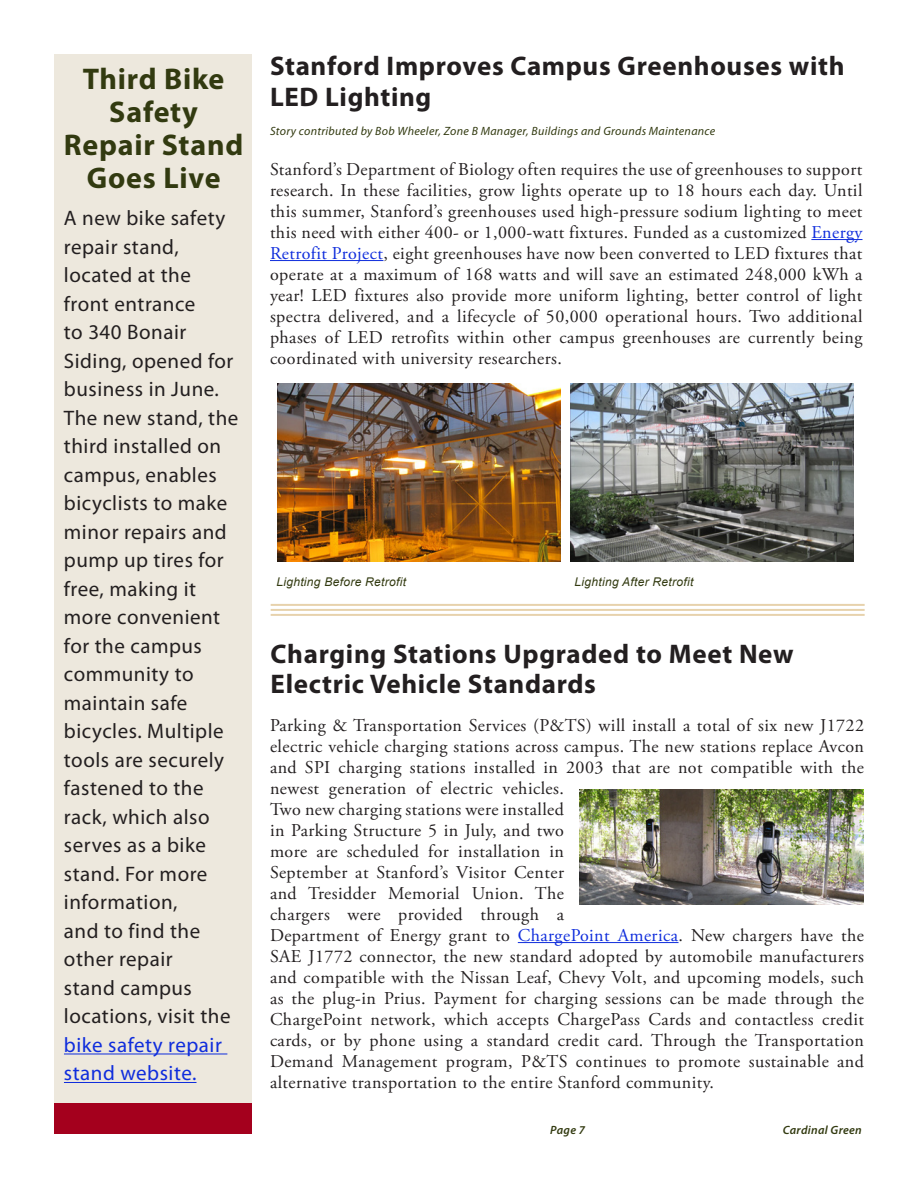
<style>
.page{position:relative;width:918px;height:1188px;background:#fff}
.page>*{position:absolute;margin:0;border:0;box-sizing:border-box;transform-origin:0 0}
.t1{font:700 30px/33px "Myriad Pro";letter-spacing:.025em;color:#323a10;text-align:center}
.t2{font:700 27px/31.5px "Myriad Pro";letter-spacing:.025em;color:#231f20}
.t3{font:21px/28.5px "Myriad Pro";letter-spacing:.025em;color:#231f20}
.t4{font:21px/28.5px "Myriad Pro";letter-spacing:.025em;color:#0f2ddc}
.t5{font:18px/21px "Adobe Garamond Pro";letter-spacing:.025em;color:#231f20;text-align:justify}
.t6{font:italic 12px "Myriad Pro";letter-spacing:.025em;color:#323a10}
.t7{font:italic 12px "Arial";letter-spacing:.025em;color:#323a10}
.t8{font:italic 600 12px "Myriad Pro";letter-spacing:.025em;color:#323a10}
.s1{color:#0f2ddc}
</style>
<div class="page">
<div style="left:54px;top:54px;width:198px;height:1080px;background:#ede8dd"></div>
<div style="left:54px;top:1103px;width:198px;height:31px;background:#a4001d"></div>
<hr style="left:811px;top:239px;width:52px;height:1px;background:#0f2ddc">
<hr style="left:270px;top:260px;width:113px;height:1px;background:#0f2ddc">
<hr style="left:518px;top:942px;width:161px;height:1px;background:#0f2ddc">
<img style="left:278px;top:384px;width:283px;height:177px">
<img style="left:571px;top:384px;width:283px;height:177px">
<hr style="left:271px;top:604px;width:594px;height:2px;background:#e7d2ac">
<hr style="left:271px;top:609px;width:594px;height:2px;background:#e7d2ac">
<hr style="left:271px;top:614px;width:594px;height:2px;background:#e7d2ac">
<hr style="left:64px;top:1054px;width:163px;height:1px;background:#0f2ddc">
<hr style="left:64px;top:1082px;width:133px;height:1px;background:#0f2ddc">
<img style="left:579px;top:790px;width:285px;height:115px">
<h1 class="t1" style="left:64px;top:61px;width:181px">Third Bike<br>Safety<br>Repair Stand<br>Goes Live</h1>
<p class="t3" style="left:64px;top:204px;width:176px">A new bike safety repair stand, located at the front entrance<br>to 340 Bonair<br>Siding, opened for business in June.<br>The new stand, the third installed on campus, enables bicyclists to make minor repairs and pump up tires for free, making it more convenient for the campus community to maintain safe bicycles. Multiple tools are securely fastened to the rack, which also serves as a bike stand. For more information,<br>and to find the other repair<br>stand campus locations, visit the</p>
<p class="t4" style="left:64px;top:1030px;width:159px">bike safety repair stand website.</p>
<h2 class="t2" style="left:270px;top:49px;width:576px">Stanford Improves Campus Greenhouses with<br>LED Lighting</h2>
<p class="t6" style="left:270px;top:123px;width:447px">Story contributed by Bob Wheeler, Zone B Manager, Buildings and Grounds Maintenance</p>
<p class="t5" style="left:270px;top:159px;width:594px">Stanford’s Department of Biology often requires the use of greenhouses to support research. In these facilities, grow lights operate up to 18 hours each day. Until this summer, Stanford’s greenhouses used high-pressure sodium lighting to meet this need with either 400- or 1,000-watt fixtures. Funded as a customized <span class="s1">Energy Retrofit Project</span>, eight greenhouses have now been converted to LED fixtures that operate at a maximum of 168 watts and will save an estimated 248,000 kWh a year! LED fixtures also provide more uniform lighting, better control of light spectra delivered, and a lifecycle of 50,000 operational hours. Two additional phases of LED retrofits within other campus greenhouses are currently being coordinated with university researchers.</p>
<p class="t7" style="left:276px;top:574px;width:131px">Lighting Before Retrofit</p>
<p class="t7" style="left:575px;top:574px;width:120px">Lighting After Retrofit</p>
<h2 class="t2" style="left:271px;top:638px;width:524px;line-height:30px">Charging Stations Upgraded to Meet New<br>Electric Vehicle Standards</h2>
<p class="t5" style="left:270px;top:715px;width:596px;text-align:left">Parking &amp; Transportation Services (P&amp;TS) will install a total of six new J1722 electric vehicle charging stations across campus. The new stations replace Avcon and SPI charging stations installed in 2003 that are not compatible with the newest generation of electric vehicles.<br>Two new charging stations were installed<br>in Parking Structure 5 in July, and two<br>more are scheduled for installation in<br>September at Stanford’s Visitor Center<br>and Tresidder Memorial Union. The<br>chargers were provided through a<br>Department of Energy grant to <span class="s1">ChargePoint America</span>. New chargers have the SAE J1772 connector, the new standard adopted by automobile manufacturers and compatible with the Nissan Leaf, Chevy Volt, and upcoming models, such as the plug-in Prius. Payment for charging sessions can be made through the ChargePoint network, which accepts ChargePass Cards and contactless credit cards, or by phone using a standard credit card. Through the Transportation Demand Management program, P&amp;TS continues to promote sustainable and alternative transportation to the entire Stanford community.</p>
<p class="t8" style="left:550px;top:1122px;width:36px">Page 7</p>
<p class="t8" style="left:783px;top:1122px;width:81px">Cardinal Green</p>
</div>
